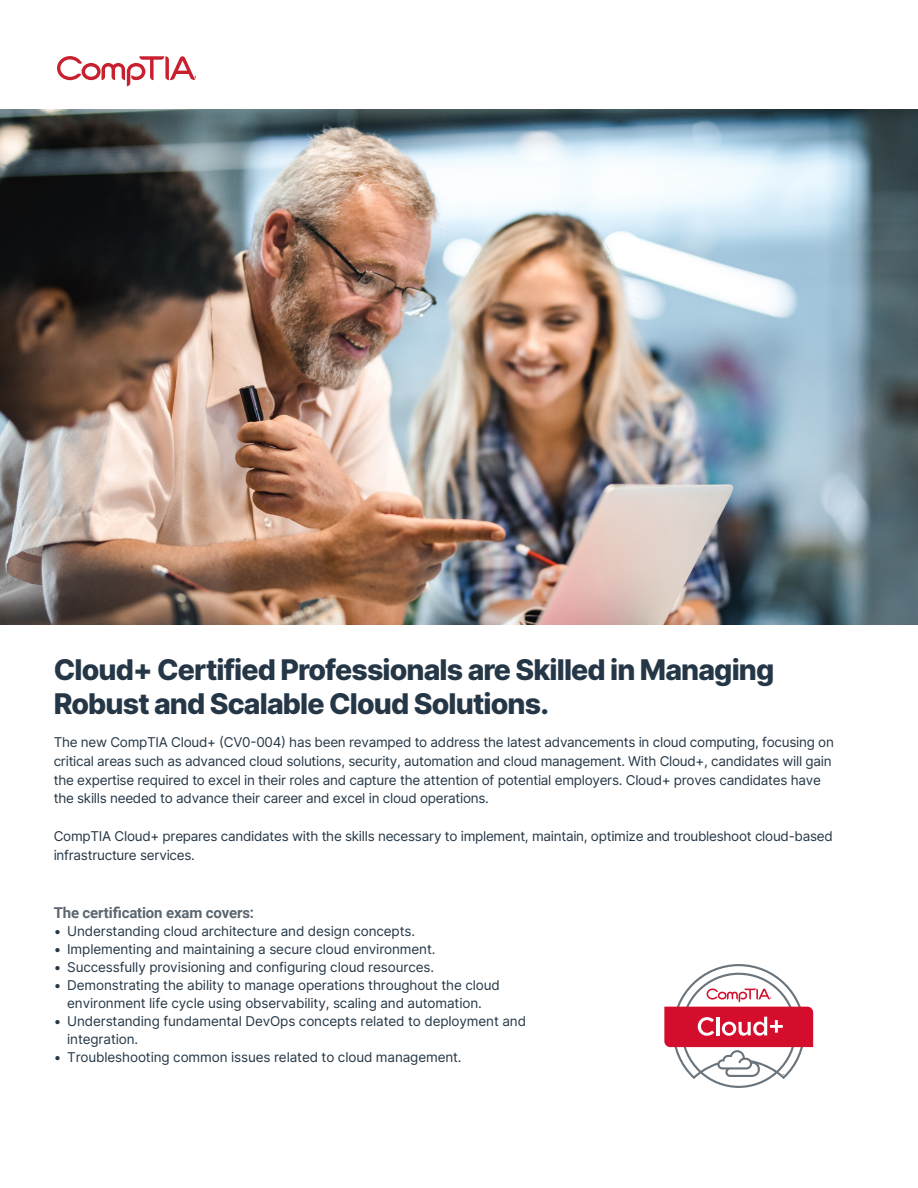
<style>
.page{position:relative;width:918px;height:1188px;background:#fff}
.page>*{position:absolute;margin:0;border:0;box-sizing:border-box;transform-origin:0 0}
.Main_Heading{font:800 28.5px/34.2px "Inter";letter-spacing:-.03em;color:#253746}
.t1{font:700 15px "Roboto";letter-spacing:-.01em;color:#5b6670}
.Sentences{font:13.5px/18.8px "Inter";letter-spacing:-.02em;color:#253746}
</style>
<div class="page">
<img style="left:0;top:110px;width:918px;height:514px">
<svg style="left:664px;top:964px;width:149px;height:124px"></svg>
<svg style="left:57px;top:56px;width:139px;height:30px"></svg>
<p class="Main_Heading" style="left:54px;top:652px;width:722px">Cloud+ Certified Professionals are Skilled in Managing<br>Robust and Scalable Cloud Solutions.</p>
<p class="Sentences" style="left:54px;top:733px;width:782px">The new CompTIA Cloud+ (CV0-004) has been revamped to address the latest advancements in cloud computing, focusing on critical areas such as advanced cloud solutions, security, automation and cloud management. With Cloud+, candidates will gain the expertise required to excel in their roles and capture the attention of potential employers. Cloud+ proves candidates have the skills needed to advance their career and excel in cloud operations.</p>
<p class="Sentences" style="left:54px;top:826px;width:781px">CompTIA Cloud+ prepares candidates with the skills necessary to implement, maintain, optimize and troubleshoot cloud-based infrastructure services.</p>
<p class="t1" style="left:54px;top:903px;width:202px">The certification exam covers:</p>
<p class="Sentences" style="left:54px;top:922px;width:363px">• Understanding cloud architecture and design concepts.</p>
<p class="Sentences" style="left:54px;top:940px;width:383px">• Implementing and maintaining a secure cloud environment.</p>
<p class="Sentences" style="left:54px;top:958px;width:382px">• Successfully provisioning and configuring cloud resources.</p>
<p class="Sentences" style="left:54px;top:976px;width:448px;line-height:18px;text-align:center">• Demonstrating the ability to manage operations throughout the cloud environment life cycle using observability, scaling and automation.</p>
<p class="Sentences" style="left:67px;top:1012px;width:460px;line-height:18px;text-indent:-14px">• Understanding fundamental DevOps concepts related to deployment and integration.</p>
<p class="Sentences" style="left:54px;top:1048px;width:409px">• Troubleshooting common issues related to cloud management.</p>
</div>
